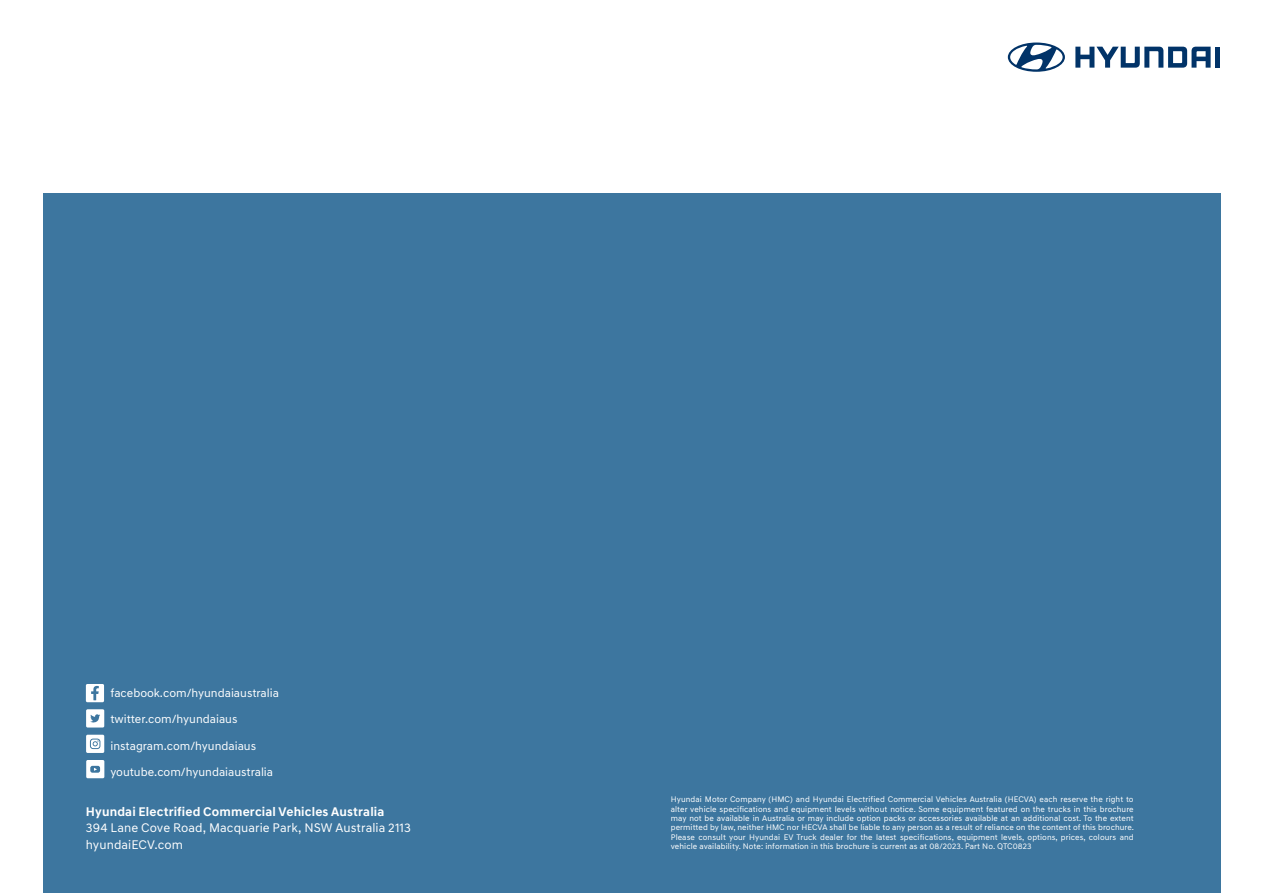
<style>
.page{position:relative;width:1263px;height:893px;background:#fff}
.page>*{position:absolute;margin:0;border:0;box-sizing:border-box;transform-origin:0 0}
.Bodycopy{font:12.75px/16.5px "Hyundai Sans Text";letter-spacing:.005em;color:#fff}
.Body_Subhead{font:700 12.75px "Hyundai Sans Text";letter-spacing:.015em;color:#fff}
.t1{font:12px "Hyundai Sans Text";color:#fff}
.LEGAL{font:8.25px/9.3px "Hyundai Sans Text";letter-spacing:.01em;color:#fff;text-align:justify}
</style>
<div class="page">
<div style="left:43px;top:193px;width:1178px;height:700px;background:#3d769f"></div>
<svg style="left:86px;top:684px;width:18px;height:18px"></svg>
<svg style="left:86px;top:709px;width:18px;height:18px"></svg>
<svg style="left:86px;top:735px;width:18px;height:18px"></svg>
<svg style="left:86px;top:760px;width:18px;height:18px"></svg>
<svg style="left:1075px;top:47px;width:135px;height:21px"></svg>
<div style="left:1215px;top:47px;width:5px;height:21px;background:#013368"></div>
<svg style="left:1008px;top:43px;width:57px;height:29px"></svg>
<p class="t1" style="left:111px;top:685px;width:170px">facebook.com/hyundaiaustralia</p>
<p class="t1" style="left:110px;top:711px;width:129px">twitter.com/hyundaiaus</p>
<p class="t1" style="left:111px;top:739px;width:147px">instagram.com/hyundaiaus</p>
<p class="t1" style="left:110px;top:765px;width:164px">youtube.com/hyundaiaustralia</p>
<p class="Body_Subhead" style="left:86px;top:803px;width:300px">Hyundai Electrified Commercial Vehicles Australia</p>
<p class="Bodycopy" style="left:86px;top:820px;width:327px">394 Lane Cove Road, Macquarie Park, NSW Australia 2113 hyundaiECV.com</p>
<p class="LEGAL" style="left:671px;top:795px;width:465px">Hyundai Motor Company (HMC) and Hyundai Electrified Commercial Vehicles Australia (HECVA) each reserve the right to alter vehicle specifications and equipment levels without notice. Some equipment featured on the trucks in this brochure may not be available in Australia or may include option packs or accessories available at an additional cost. To the extent permitted by law, neither HMC nor HECVA shall be liable to any person as a result of reliance on the content of this brochure.<br>Please consult your Hyundai EV Truck dealer for the latest specifications, equipment levels, options, prices, colours and vehicle availability. Note: information in this brochure is current as at 08/2023. Part No. QTC0823</p>
</div>
